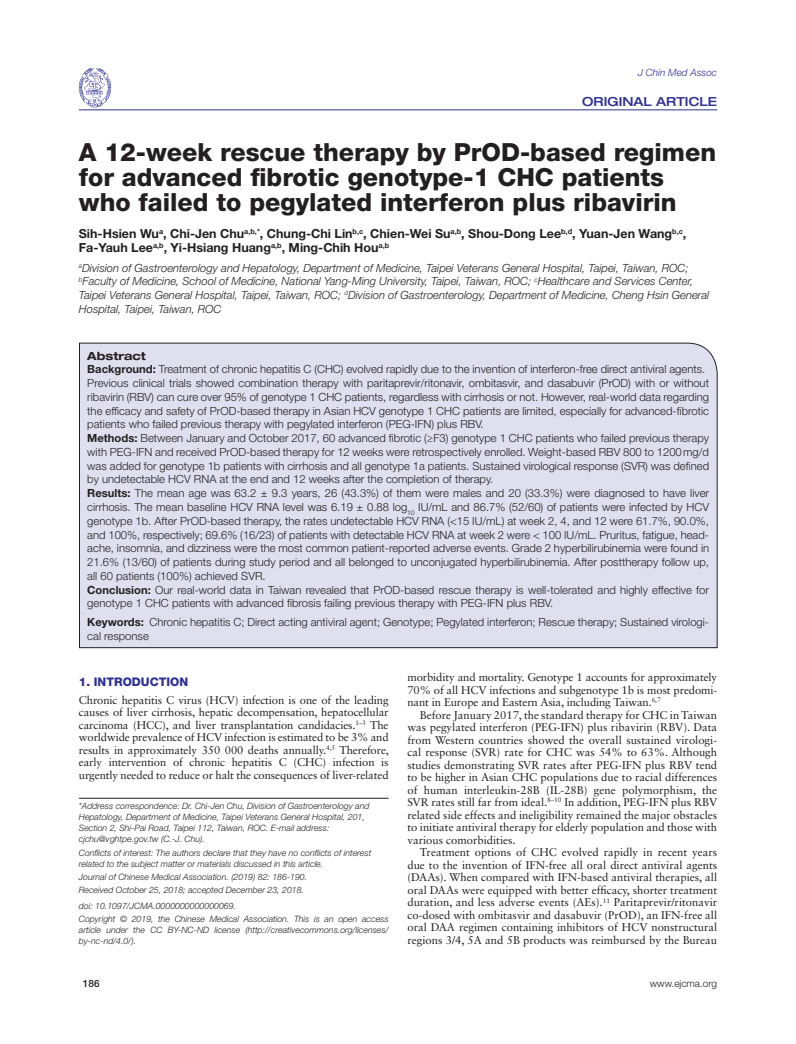
<style>
.page{position:relative;width:796px;height:1044px;background:#fff}
.page>*{position:absolute;margin:0;border:0;box-sizing:border-box;transform-origin:0 0}
.t1{font:800 25px/25px "Helvetica Neue LT Std";color:#231f20}
.t2{font:700 12.5px/13.8px "Helvetica Neue LT Std";color:#231f20}
.t3{font:500 expanded 12.5px "Helvetica Neue LT Std";color:#2e3092}
.t4{font:800 11.88px "Helvetica Neue LT Std";color:#2e3092}
.t5{font:300 11.25px/13.8px "Helvetica Neue LT Std";color:#231f20}
.t6{font:11.25px/12.5px "Sabon LT Std";letter-spacing:-.005em;color:#231f20;text-align:justify}
.t7{font:italic 300 11.25px/13.8px "Helvetica Neue LT Std";color:#231f20}
.t8{font:300 10px "Helvetica Neue LT Std";color:#231f20}
.t9{font:italic 300 10px "Helvetica Neue LT Std";color:#2e3092}
.t10{font:500 10px "Helvetica Neue LT Std";color:#231f20}
.t11{font:italic 300 8.75px/11.2px "Helvetica Neue LT Std";color:#231f20}
.s1{font-weight:700;font-stretch:expanded}
.s2{font-weight:700}
</style>
<div class="page">
<hr style="left:79px;top:797px;width:309px;height:1px;background:#231f20">
<div style="left:79px;top:342px;width:638px;height:306px;background:#e0dfef"></div>
<hr style="left:79px;top:109px;width:638px;height:1px;background:#2e3092">
<svg style="left:79px;top:68px;width:32px;height:40px"></svg>
<p class="t9" style="left:638px;top:67px;width:81px">J Chin Med Assoc</p>
<p class="t3" style="left:582px;top:93px;width:136px">ORIGINAL ARTICLE</p>
<h1 class="t1" style="left:79px;top:140px;width:638px">A 12-week rescue therapy by PrOD-based regimen for advanced fibrotic genotype-1 CHC patients who failed to pegylated interferon plus ribavirin</h1>
<p class="t2" style="left:79px;top:227px;width:609px">Sih-Hsien Wu<sup>a</sup>, Chi-Jen Chu<sup>a,b,*</sup>, Chung-Chi Lin<sup>b,c</sup>, Chien-Wei Su<sup>a,b</sup>, Shou-Dong Lee<sup>b,d</sup>, Yuan-Jen Wang<sup>b,c</sup>,<br>Fa-Yauh Lee<sup>a,b</sup>, Yi-Hsiang Huang<sup>a,b</sup>, Ming-Chih Hou<sup>a,b</sup></p>
<p class="t7" style="left:79px;top:260px;width:632px"><sup>a</sup>Division of Gastroenterology and Hepatology, Department of Medicine, Taipei Veterans General Hospital, Taipei, Taiwan, ROC; <sup>b</sup>Faculty of Medicine, School of Medicine, National Yang-Ming University, Taipei, Taiwan, ROC; <sup>c</sup>Healthcare and Services Center, Taipei Veterans General Hospital, Taipei, Taiwan, ROC; <sup>d</sup>Division of Gastroenterology, Department of Medicine, Cheng Hsin General Hospital, Taipei, Taiwan, ROC</p>
<p class="t5" style="left:87px;top:348px;width:623px"><span class="s1">Abstract<br></span><span class="s2">Background:</span> Treatment of chronic hepatitis C (CHC) evolved rapidly due to the invention of interferon-free direct antiviral agents.<br>Previous clinical trials showed combination therapy with paritaprevir/ritonavir, ombitasvir, and dasabuvir (PrOD) with or without ribavirin (RBV) can cure over 95% of genotype 1 CHC patients, regardless with cirrhosis or not. However, real-world data regarding the efficacy and safety of PrOD-based therapy in Asian HCV genotype 1 CHC patients are limited, especially for advanced-fibrotic patients who failed previous therapy with pegylated interferon (PEG-IFN) plus RBV.<br><span class="s2">Methods:</span> Between January and October 2017, 60 advanced fibrotic (≥F3) genotype 1 CHC patients who failed previous therapy with PEG-IFN and received PrOD-based therapy for 12 weeks were retrospectively enrolled. Weight-based RBV 800 to 1200mg/d was added for genotype 1b patients with cirrhosis and all genotype 1a patients. Sustained virological response (SVR) was defined by undetectable HCV RNA at the end and 12 weeks after the completion of therapy.<br><span class="s2">Results:</span> The mean age was 63.2 ± 9.3 years, 26 (43.3%) of them were males and 20 (33.3%) were diagnosed to have liver cirrhosis. The mean baseline HCV RNA level was 6.19 ± 0.88 log<sub>10</sub> IU/mL and 86.7% (52/60) of patients were infected by HCV genotype 1b. After PrOD-based therapy, the rates undetectable HCV RNA (&lt;15 IU/mL) at week 2, 4, and 12 were 61.7%, 90.0%, and 100%, respectively; 69.6% (16/23) of patients with detectable HCV RNA at week 2 were &lt; 100 IU/mL. Pruritus, fatigue, head&shy;ache, insomnia, and dizziness were the most common patient-reported adverse events. Grade 2 hyperbilirubinemia were found in 21.6% (13/60) of patients during study period and all belonged to unconjugated hyperbilirubinemia. After posttherapy follow up, all 60 patients (100%) achieved SVR.<br><span class="s2">Conclusion:</span> Our real-world data in Taiwan revealed that PrOD-based rescue therapy is well-tolerated and highly effective for genotype 1 CHC patients with advanced fibrosis failing previous therapy with PEG-IFN plus RBV.</p>
<p class="t5" style="left:87px;top:615px;width:623px"><span class="s2">Keywords:</span> Chronic hepatitis C; Direct acting antiviral agent; Genotype; Pegylated interferon; Rescue therapy; Sustained virologi&shy;cal response</p>
<p class="t4" style="left:79px;top:674px;width:111px">1. INTRODUCTION</p>
<p class="t6" style="left:79px;top:693px;width:311px">Chronic hepatitis C virus (HCV) infection is one of the leading causes of liver cirrhosis, hepatic decompensation, hepatocellular carcinoma (HCC), and liver transplantation candidacies.<sup>1–3</sup> The worldwide prevalence of HCV infection is estimated to be 3% and results in approximately 350 000 deaths annually.<sup>4,5</sup> Therefore, early intervention of chronic hepatitis C (CHC) infection is urgently needed to reduce or halt the consequences of liver-related</p>
<p class="t11" style="left:79px;top:799px;width:292px">*Address correspondence: Dr. Chi-Jen Chu, Division of Gastroenterology and Hepatology, Department of Medicine, Taipei Veterans General Hospital, 201, Section 2, Shi-Pai Road, Taipei 112, Taiwan, ROC. E-mail address: cjchu@vghtpe.gov.tw (C.-J. Chu).</p>
<p class="t11" style="left:79px;top:846px;width:294px">Conflicts of interest: The authors declare that they have no conflicts of interest related to the subject matter or materials discussed in this article.</p>
<p class="t11" style="left:79px;top:870px;width:230px;line-height:13.2px">Journal of Chinese Medical Association. (2019) 82: 186-190.<br>Received October 25, 2018; accepted December 23, 2018.</p>
<p class="t11" style="left:79px;top:899px;width:311px;line-height:12.5px">doi: 10.1097/JCMA.0000000000000069.<br>Copyright © 2019, the Chinese Medical Association. This is an open access</p>
<p class="t11" style="left:79px;top:924px;width:311px">article under the CC BY-NC-ND license (http://creativecommons.org/licenses/ by-nc-nd/4.0/).</p>
<p class="t6" style="left:407px;top:670px;width:311px">morbidity and mortality. Genotype 1 accounts for approximately 70% of all HCV infections and subgenotype 1b is most predomi&shy;nant in Europe and Eastern Asia, including Taiwan.<sup>6,7</sup></p>
<p class="t6" style="left:407px;top:708px;width:311px;text-indent:13px">Before January 2017, the standard therapy for CHC in Taiwan was pegylated interferon (PEG-IFN) plus ribavirin (RBV). Data from Western countries showed the overall sustained virologi&shy;cal response (SVR) rate for CHC was 54% to 63%. Although studies demonstrating SVR rates after PEG-IFN plus RBV tend to be higher in Asian CHC populations due to racial differences of human interleukin-28B (IL-28B) gene polymorphism, the SVR rates still far from ideal.<sup>8–10</sup> In addition, PEG-IFN plus RBV related side effects and ineligibility remained the major obstacles to initiate antiviral therapy for elderly population and those with various comorbidities.</p>
<p class="t6" style="left:407px;top:845px;width:311px;text-indent:12px">Treatment options of CHC evolved rapidly in recent years due to the invention of IFN-free all oral direct antiviral agents (DAAs). When compared with IFN-based antiviral therapies, all oral DAAs were equipped with better efficacy, shorter treatment duration, and less adverse events (AEs).<sup>11</sup> Paritaprevir/ritonavir co-dosed with ombitasvir and dasabuvir (PrOD), an IFN-free all oral DAA regimen containing inhibitors of HCV nonstructural regions 3/4, 5A and 5B products was reimbursed by the Bureau</p>
<p class="t10" style="left:83px;top:977px;width:18px">186</p>
<p class="t8" style="left:649px;top:977px;width:69px">www.ejcma.org</p>
</div>
